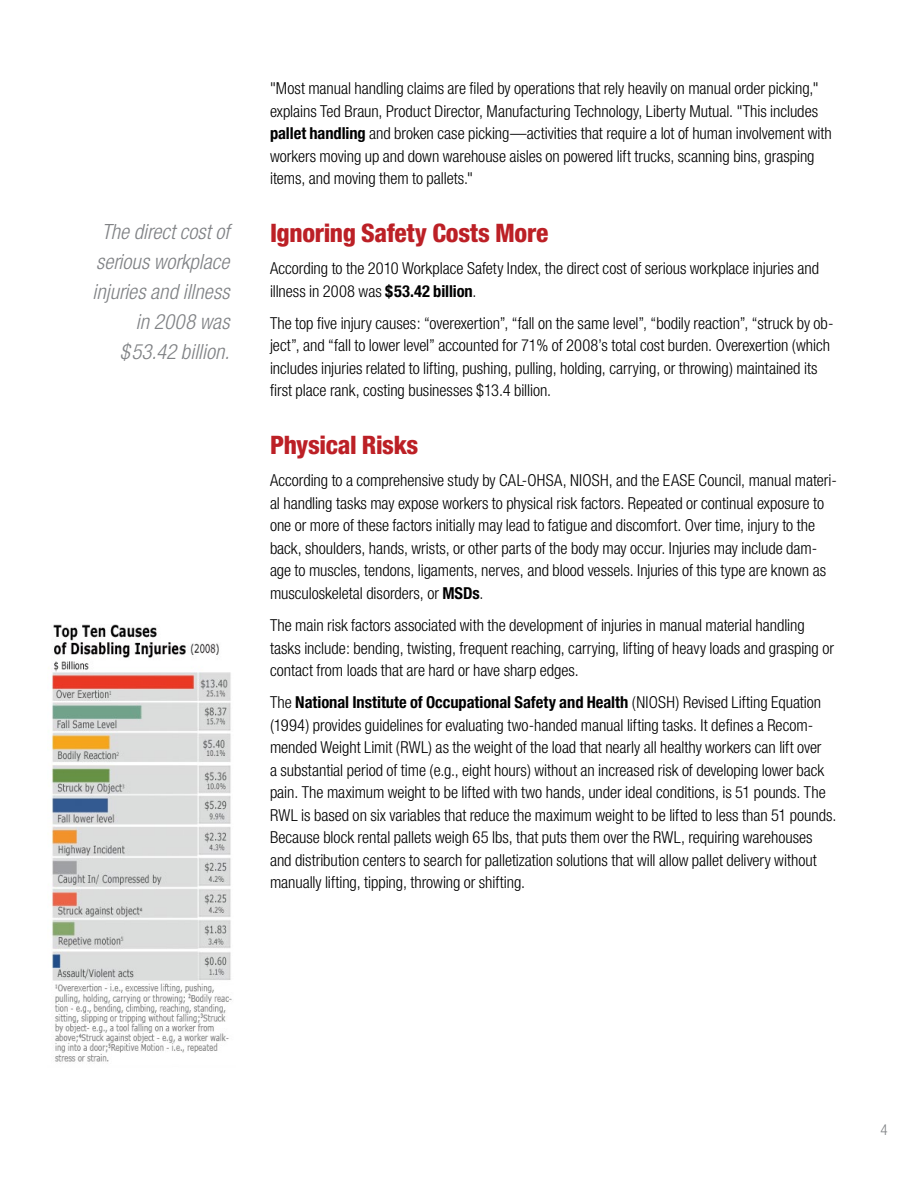
<style>
.page{position:relative;width:918px;height:1188px;background:#fff}
.page>*{position:absolute;margin:0;border:0;box-sizing:border-box;transform-origin:0 0}
.t1{font:800 condensed 25.5px "Helvetica Neue";letter-spacing:-.015em;color:#bc2026}
.t2{font:italic 300 condensed 21px/30px "Helvetica Neue";letter-spacing:.005em;color:#808285;text-align:right}
.t3{font:300 condensed 16.5px/22.5px "Helvetica Neue";letter-spacing:-.005em;color:#000}
.t4{font:300 condensed 15px "Helvetica Neue";color:#808285}
.s1{font-weight:700}
</style>
<div class="page">
<img style="left:52px;top:624px;width:180px;height:438px">
<p class="t2" style="left:93px;top:217px;width:138px">The direct cost of serious workplace injuries and illness in 2008 was $53.42 billion.</p>
<p class="t3" style="left:270px;top:77px;width:563px">"Most manual handling claims are filed by operations that rely heavily on manual order picking," explains Ted Braun, Product Director, Manufacturing Technology, Liberty Mutual. "This includes <span class="s1">pallet handling</span> and broken case picking—activities that require a lot of human involvement with workers moving up and down warehouse aisles on powered lift trucks, scanning bins, grasping items, and moving them to pallets."</p>
<h1 class="t1" style="left:270px;top:217px;width:280px">Ignoring Safety Costs More</h1>
<p class="t3" style="left:270px;top:257px;width:551px">According to the 2010 Workplace Safety Index, the direct cost of serious workplace injuries and illness in 2008 was <span class="s1">$53.42 billion</span>.</p>
<p class="t3" style="left:270px;top:312px;width:565px">The top five injury causes: “overexertion”, “fall on the same level”, “bodily reaction”, “struck by ob&shy;ject”, and “fall to lower level” accounted for 71% of 2008’s total cost burden. Overexertion (which includes injuries related to lifting, pushing, pulling, holding, carrying, or throwing) maintained its first place rank, costing businesses $13.4 billion.</p>
<h1 class="t1" style="left:270px;top:429px;width:150px">Physical Risks</h1>
<p class="t3" style="left:270px;top:469px;width:569px">According to a comprehensive study by CAL-OHSA, NIOSH, and the EASE Council, manual materi&shy;al handling tasks may expose workers to physical risk factors. Repeated or continual exposure to one or more of these factors initially may lead to fatigue and discomfort. Over time, injury to the back, shoulders, hands, wrists, or other parts of the body may occur. Injuries may include dam&shy;age to muscles, tendons, ligaments, nerves, and blood vessels. Injuries of this type are known as musculoskeletal disorders, or <span class="s1">MSDs</span>.</p>
<p class="t3" style="left:270px;top:614px;width:565px">The main risk factors associated with the development of injuries in manual material handling tasks include: bending, twisting, frequent reaching, carrying, lifting of heavy loads and grasping or contact from loads that are hard or have sharp edges.</p>
<p class="t3" style="left:270px;top:691px;width:568px">The <span class="s1">National Institute of Occupational Safety and Health</span> (NIOSH) Revised Lifting Equation (1994) provides guidelines for evaluating two-handed manual lifting tasks. It defines a Recom&shy;mended Weight Limit (RWL) as the weight of the load that nearly all healthy workers can lift over<br>a substantial period of time (e.g., eight hours) without an increased risk of developing lower back pain. The maximum weight to be lifted with two hands, under ideal conditions, is 51 pounds. The RWL is based on six variables that reduce the maximum weight to be lifted to less than 51 pounds.<br>Because block rental pallets weigh 65 lbs, that puts them over the RWL, requiring warehouses and distribution centers to search for palletization solutions that will allow pallet delivery without manually lifting, tipping, throwing or shifting.</p>
<p class="t4" style="left:881px;top:1121px;width:9px">4</p>
</div>
